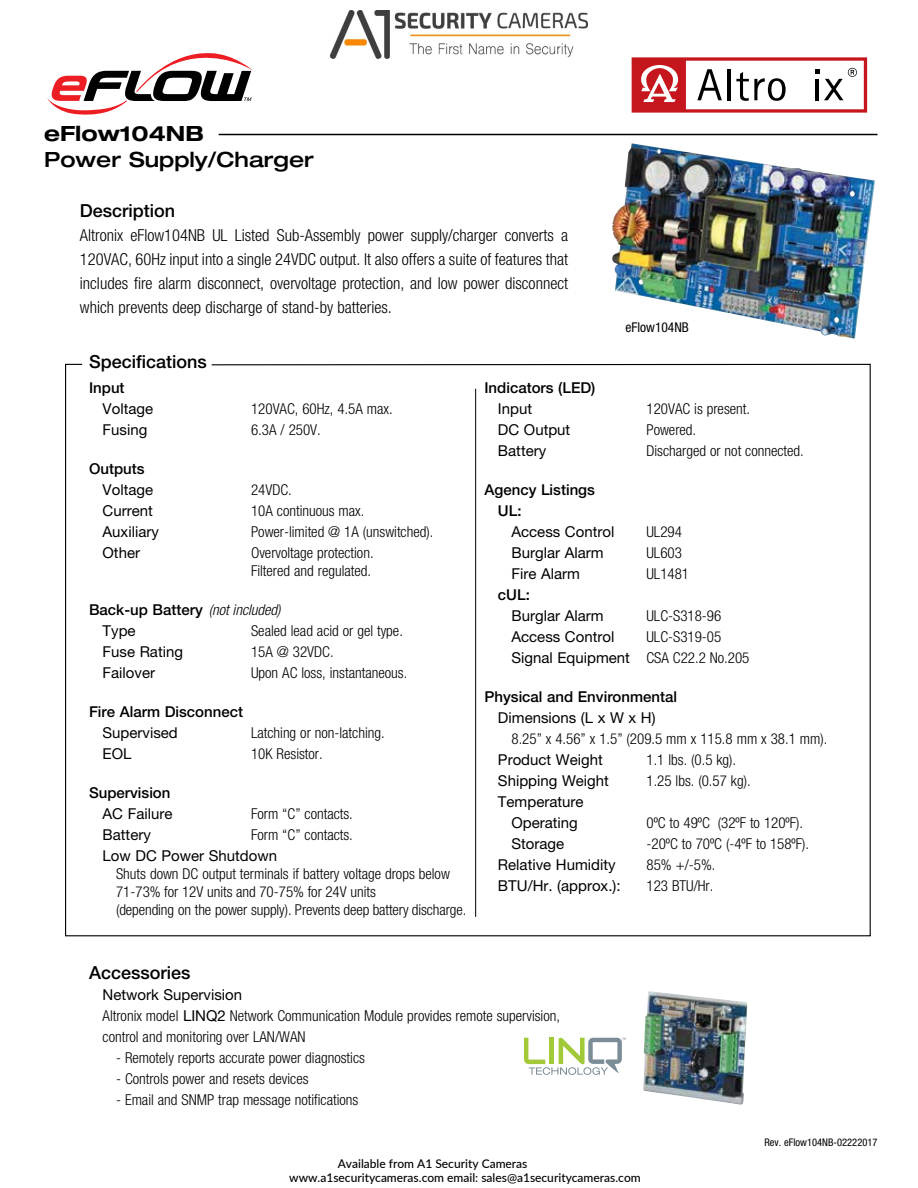
<style>
.page{position:relative;width:918px;height:1188px;background:#fff}
.page>*{position:absolute;margin:0;border:0;box-sizing:border-box;transform-origin:0 0}
.t1{font:500 expanded 21px "Helvetica Neue";color:#000}
.t2{font:700 expanded 21px "Helvetica Neue";color:#000}
.t3{font:500 18px "Helvetica Neue";color:#000}
.t4{font:300 condensed 16.5px/24px "Helvetica Neue";color:#000;text-align:justify}
.t5{font:300 condensed 15px/21px "Helvetica Neue";color:#000}
.t6{font:15px/21px "Helvetica Neue";color:#000}
.t7{font:500 15px/21px "Helvetica Neue";color:#000}
.t8{font:condensed 13.5px "Helvetica Neue";color:#000}
.t9{font:500 12px/14.4px "Lato";color:#000}
.t10{font:condensed 10.5px "Helvetica Neue";color:#000}
.t11{font:500 4.5px "Helvetica Neue";color:#7b8d97}
.s1{font-weight:300;font-style:italic;font-stretch:condensed}
.s2{font-weight:300;font-stretch:condensed}
.s3{font-weight:400;font-stretch:normal}
</style>
<div class="page">
<hr style="left:219px;top:134px;width:659px;height:1px;background:#000">
<svg style="left:65px;top:363px;width:806px;height:574px"></svg>
<hr style="left:475px;top:389px;width:1px;height:528px;background:#000">
<svg style="left:632px;top:57px;width:235px;height:56px"></svg>
<svg style="left:47px;top:53px;width:206px;height:62px"></svg>
<img style="left:330px;top:11px;width:258px;height:48px">
<svg style="left:524px;top:1038px;width:98px;height:37px"></svg>
<img style="left:612px;top:143px;width:263px;height:196px">
<img style="left:643px;top:991px;width:104px;height:114px">
<p class="t2" style="left:44px;top:120px;width:161px">eFlow104NB</p>
<p class="t1" style="left:44px;top:147px;width:271px">Power Supply/Charger</p>
<p class="t3" style="left:80px;top:200px;width:97px">Description</p>
<p class="t4" style="left:80px;top:223px;width:490px">Altronix eFlow104NB UL Listed Sub-Assembly power supply/charger converts a 120VAC, 60Hz input into a single 24VDC output. It also offers a suite of features that includes fire alarm disconnect, overvoltage protection, and low power disconnect</p>
<p class="t4" style="left:80px;top:295px;width:313px">which prevents deep discharge of stand-by batteries.</p>
<p class="t3" style="left:89px;top:351px;width:119px">Specifications</p>
<p class="t7" style="left:89px;top:377px;width:37px">Input</p>
<p class="t6" style="left:103px;top:398px;width:52px">Voltage</p>
<p class="t5" style="left:251px;top:398px;width:143px">120VAC, 60Hz, 4.5A max.</p>
<p class="t6" style="left:103px;top:419px;width:46px">Fusing</p>
<p class="t5" style="left:251px;top:419px;width:71px">6.3A / 250V.</p>
<p class="t7" style="left:89px;top:458px;width:57px">Outputs</p>
<p class="t6" style="left:103px;top:479px;width:52px">Voltage</p>
<p class="t5" style="left:251px;top:479px;width:42px">24VDC.</p>
<p class="t6" style="left:103px;top:500px;width:52px">Current</p>
<p class="t5" style="left:251px;top:500px;width:115px">10A continuous max.</p>
<p class="t6" style="left:103px;top:521px;width:58px">Auxiliary</p>
<p class="t5" style="left:251px;top:521px;width:184px">Power-limited @ 1A (unswitched).</p>
<p class="t6" style="left:103px;top:542px;width:39px">Other</p>
<p class="t5" style="left:251px;top:542px;width:124px">Overvoltage protection.</p>
<p class="t5" style="left:251px;top:560px;width:122px">Filtered and regulated.</p>
<p class="t7" style="left:89px;top:599px;width:193px">Back-up Battery <span class="s1">(not included)</span></p>
<p class="t6" style="left:103px;top:620px;width:82px">Type<br>Fuse Rating<br>Failover</p>
<p class="t7" style="left:89px;top:701px;width:155px">Fire Alarm Disconnect</p>
<p class="t6" style="left:103px;top:722px;width:77px">Supervised</p>
<p class="t6" style="left:103px;top:743px;width:30px">EOL</p>
<p class="t7" style="left:89px;top:782px;width:83px">Supervision</p>
<p class="t6" style="left:103px;top:803px;width:71px">AC Failure</p>
<p class="t6" style="left:103px;top:824px;width:50px">Battery</p>
<p class="t8" style="left:626px;top:320px;width:65px">eFlow104NB</p>
<p class="t7" style="left:484px;top:377px;width:113px">Indicators (LED)</p>
<p class="t6" style="left:498px;top:398px;width:74px">Input<br>DC Output<br>Battery</p>
<p class="t7" style="left:498px;top:479px;width:98px;text-indent:-14px">Agency Listings<br>UL:</p>
<p class="t6" style="left:511px;top:521px;width:104px">Access Control<br>Burglar Alarm<br>Fire Alarm</p>
<p class="t7" style="left:498px;top:584px;width:33px">cUL:</p>
<p class="t6" style="left:511px;top:605px;width:104px">Burglar Alarm<br>Access Control</p>
<p class="t6" style="left:511px;top:647px;width:240px">Signal Equipment <span class="s2">CSA C22.2 No.205</span></p>
<p class="t7" style="left:484px;top:686px;width:194px">Physical and Environmental</p>
<p class="t6" style="left:498px;top:707px;width:159px">Dimensions (L x W x H)</p>
<p class="t5" style="left:511px;top:728px;width:317px">8.25” x 4.56” x 1.5” (209.5 mm x 115.8 mm x 38.1 mm).</p>
<p class="t6" style="left:498px;top:749px;width:113px">Product Weight<br>Shipping Weight<br>Temperature</p>
<p class="t6" style="left:511px;top:812px;width:68px">Operating</p>
<p class="t6" style="left:498px;top:833px;width:124px;text-indent:14px">Storage<br>Relative Humidity<br>BTU/Hr. (approx.):</p>
<p class="t5" style="left:646px;top:398px;width:159px">120VAC is present.<br>Powered.<br>Discharged or not connected.</p>
<p class="t5" style="left:646px;top:521px;width:44px">UL294<br>UL603<br>UL1481</p>
<p class="t5" style="left:646px;top:605px;width:76px">ULC-S318-96<br>ULC-S319-05</p>
<p class="t5" style="left:251px;top:620px;width:158px">Sealed lead acid or gel type.<br>15A @ 32VDC.<br>Upon AC loss, instantaneous.</p>
<p class="t5" style="left:251px;top:722px;width:135px">Latching or non-latching.<br>10K Resistor.</p>
<p class="t5" style="left:646px;top:749px;width:91px">1.1 lbs. (0.5 kg).</p>
<p class="t5" style="left:646px;top:770px;width:106px">1.25 lbs. (0.57 kg).</p>
<p class="t5" style="left:646px;top:812px;width:164px">0ºC to 49ºC (32ºF to 120ºF). -20ºC to 70ºC (-4ºF to 158ºF).<br>85% +/-5%.<br>123 BTU/Hr.</p>
<p class="t5" style="left:251px;top:803px;width:103px">Form “C” contacts.<br>Form “C” contacts.</p>
<p class="t6" style="left:103px;top:845px;width:176px">Low DC Power Shutdown</p>
<p class="t5" style="left:116px;top:865px;width:352px;line-height:18px">Shuts down DC output terminals if battery voltage drops below<br>71-73% for 12V units and 70-75% for 24V units<br>(depending on the power supply). Prevents deep battery discharge.</p>
<p class="t3" style="left:89px;top:962px;width:103px">Accessories</p>
<p class="t6" style="left:103px;top:984px;width:141px">Network Supervision</p>
<p class="t5" style="left:103px;top:1005px;width:459px">Altronix model <span class="s3">LINQ2</span> Network Communication Module provides remote supervision, control and monitoring over LAN/WAN</p>
<p class="t5" style="left:116px;top:1047px;width:250px">- Remotely reports accurate power diagnostics</p>
<p class="t5" style="left:116px;top:1068px;width:194px">- Controls power and resets devices</p>
<p class="t5" style="left:116px;top:1089px;width:244px">- Email and SNMP trap message notifications</p>
<p class="t11" style="left:622px;top:1036px;width:6px">™</p>
<p class="t9" style="left:289px;top:1156px;width:353px;text-indent:48px">Available from A1 Security Cameras www.a1securitycameras.com email: sales@a1securitycameras.com</p>
<p class="t10" style="left:764px;top:1136px;width:115px">Rev. eFlow104NB-02222017</p>
</div>
